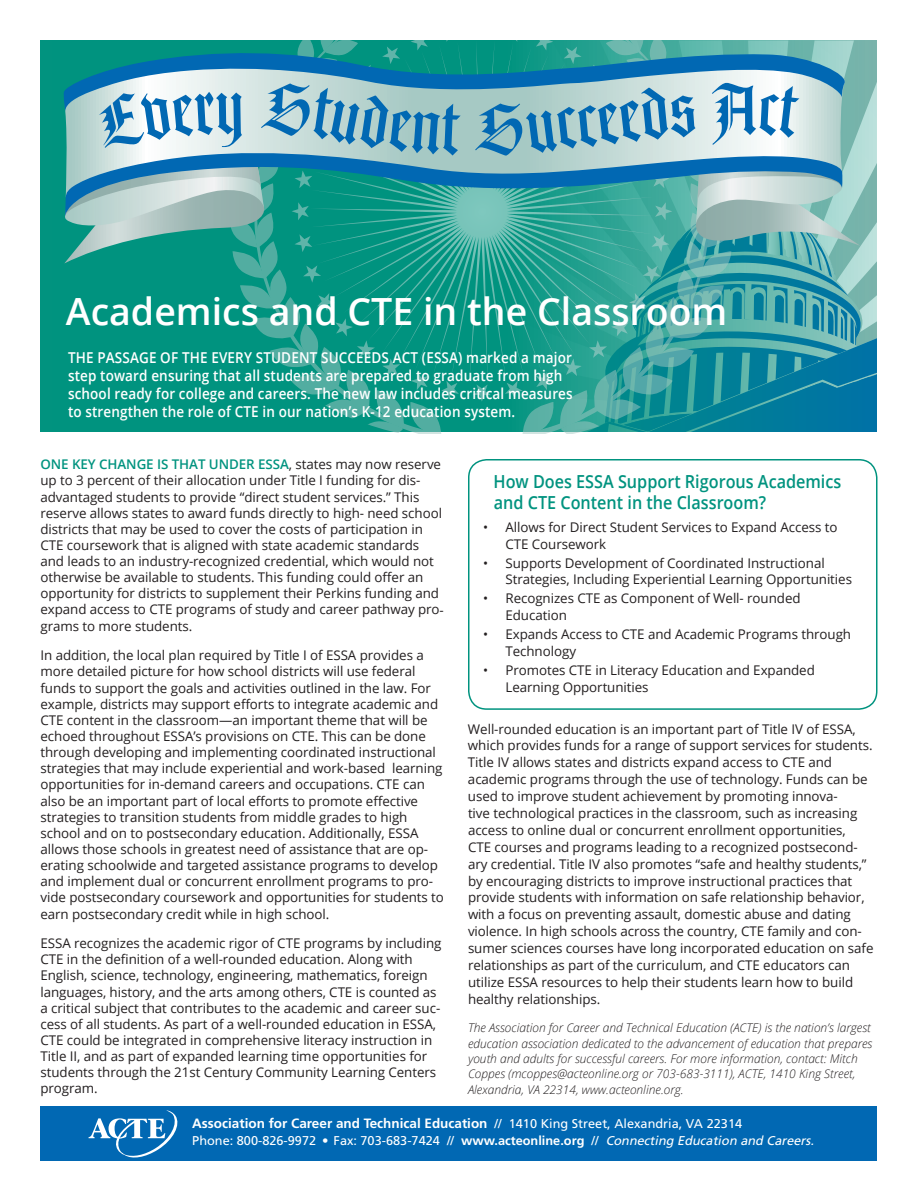
<style>
.page{position:relative;width:918px;height:1188px;background:#fff}
.page>*{position:absolute;margin:0;border:0;box-sizing:border-box;transform-origin:0 0}
.t1{font:600 37.5px "Open Sans";color:#fff}
.t2{font:600 18px/21.6px "Open Sans";color:#00937f;scale:.9 1}
.t3{font:600 15px/18px "Open Sans";letter-spacing:.01em;color:#fff;scale:.9 1}
.t4{font:700 13.5px "Frutiger LT Std";color:#fff}
.t5{font:13.35px/16.2px "Open Sans";letter-spacing:-.005em;color:#231f20}
.t6{font:12.75px "Frutiger";color:#fff}
.t7{font:italic 300 12px/15.3px "Open Sans";color:#231f20}
.s1{font-weight:600;color:#00937f}
.s2{font-family:"Frutiger";font-weight:400;font-size:12.75px}
.s3{font-weight:700}
.s4{font-style:italic}
</style>
<div class="page">
<svg style="left:40px;top:40px;width:878px;height:392px;background:#139888"></svg>
<div style="left:40px;top:1107px;width:838px;height:54px;background:#0168b3"></div>
<svg style="left:89px;top:1110px;width:88px;height:48px"></svg>
<div style="left:878px;top:9px;width:40px;height:429px;background:#fff"></div>
<svg style="left:64px;top:40px;width:397px;height:393px;background:#38a19d"></svg>
<svg style="left:473px;top:40px;width:405px;height:393px;background:#51a8ad"></svg>
<div style="left:468px;top:459px;width:410px;height:251px;border:2px solid #00937f;border-radius:18px"></div>
<h1 class="t1" style="left:66px;top:285px;width:663px">Academics and CTE in the Classroom</h1>
<p class="t3" style="left:68px;top:349px;width:562px">THE PASSAGE OF THE EVERY STUDENT SUCCEEDS ACT (ESSA) marked a major step toward ensuring that all students are prepared to graduate from high school ready for college and careers. The new law includes critical measures to strengthen the role of CTE in our nation’s K-12 education system.</p>
<p class="t5" style="left:40px;top:456px;width:405px"><span class="s1">ONE KEY CHANGE IS THAT UNDER ESSA</span>, states may now reserve up to 3 percent of their allocation under Title I funding for dis&shy;advantaged students to provide “direct student services.” This reserve allows states to award funds directly to high- need school districts that may be used to cover the costs of participation in CTE coursework that is aligned with state academic standards and leads to an industry-recognized credential, which would not otherwise be available to students. This funding could offer an opportunity for districts to supplement their Perkins funding and expand access to CTE programs of study and career pathway pro&shy;grams to more students.</p>
<p class="t5" style="left:40px;top:647px;width:405px">In addition, the local plan required by Title I of ESSA provides a more detailed picture for how school districts will use federal funds to support the goals and activities outlined in the law. For example, districts may support efforts to integrate academic and CTE content in the classroom—an important theme that will be echoed throughout ESSA’s provisions on CTE. This can be done through developing and implementing coordinated instructional strategies that may include experiential and work-based learning opportunities for in-demand careers and occupations. CTE can also be an important part of local efforts to promote effective strategies to transition students from middle grades to high school and on to postsecondary education. Additionally, ESSA allows those schools in greatest need of assistance that are op&shy;erating schoolwide and targeted assistance programs to develop and implement dual or concurrent enrollment programs to pro&shy;vide postsecondary coursework and opportunities for students to earn postsecondary credit while in high school.</p>
<p class="t5" style="left:40px;top:935px;width:403px">ESSA recognizes the academic rigor of CTE programs by including CTE in the definition of a well-rounded education. Along with English, science, technology, engineering, mathematics, foreign languages, history, and the arts among others, CTE is counted as a critical subject that contributes to the academic and career suc&shy;cess of all students. As part of a well-rounded education in ESSA, CTE could be integrated in comprehensive literacy instruction in Title II, and as part of expanded learning time opportunities for students through the 21st Century Community Learning Centers program.</p>
<h2 class="t2" style="left:494px;top:470px;width:388px">How Does ESSA Support Rigorous Academics and CTE Content in the Classroom?</h2>
<p class="t5" style="left:505px;top:518px;width:334px;line-height:16.8px;text-indent:-22px">• Allows for Direct Student Services to Expand Access to<br>CTE Coursework</p>
<p class="t5" style="left:505px;top:554px;width:348px;line-height:16.8px;text-indent:-22px">• Supports Development of Coordinated Instructional<br>Strategies, Including Experiential Learning Opportunities</p>
<p class="t5" style="left:505px;top:590px;width:297px;line-height:16.8px;text-indent:-22px">• Recognizes CTE as Component of Well- rounded<br>Education</p>
<p class="t5" style="left:505px;top:626px;width:347px;line-height:16.8px;text-indent:-22px">• Expands Access to CTE and Academic Programs through<br>Technology</p>
<p class="t5" style="left:505px;top:662px;width:311px;line-height:16.8px;text-indent:-22px">• Promotes CTE in Literacy Education and Expanded<br>Learning Opportunities</p>
<p class="t5" style="left:468px;top:720px;width:407px;line-height:17px">Well-rounded education is an important part of Title IV of ESSA, which provides funds for a range of support services for students.<br>Title IV allows states and districts expand access to CTE and academic programs through the use of technology. Funds can be used to improve student achievement by promoting innova-<br>tive technological practices in the classroom, such as increasing access to online dual or concurrent enrollment opportunities,<br>CTE courses and programs leading to a recognized postsecond&shy;ary credential. Title IV also promotes “safe and healthy students,” by encouraging districts to improve instructional practices that provide students with information on safe relationship behavior, with a focus on preventing assault, domestic abuse and dating violence. In high schools across the country, CTE family and con&shy;sumer sciences courses have long incorporated education on safe relationships as part of the curriculum, and CTE educators can utilize ESSA resources to help their students learn how to build healthy relationships.</p>
<p class="t7" style="left:468px;top:1020px;width:406px">The Association for Career and Technical Education (ACTE) is the nation’s largest education association dedicated to the advancement of education that prepares youth and adults for successful careers. For more information, contact: Mitch Coppes (mcoppes@acteonline.org or 703-683-3111), ACTE, 1410 King Street, Alexandria, VA 22314, www.acteonline.org.</p>
<p class="t4" style="left:192px;top:1116px;width:551px">Association for Career and Technical Education <span class="s2">// 1410 King Street, Alexandria, VA 22314</span></p>
<p class="t6" style="left:192px;top:1133px;width:626px">Phone: 800-826-9972 • Fax: 703-683-7424 // <span class="s3">www.acteonline.org</span> // <span class="s4">Connecting Education and Careers.</span></p>
</div>
